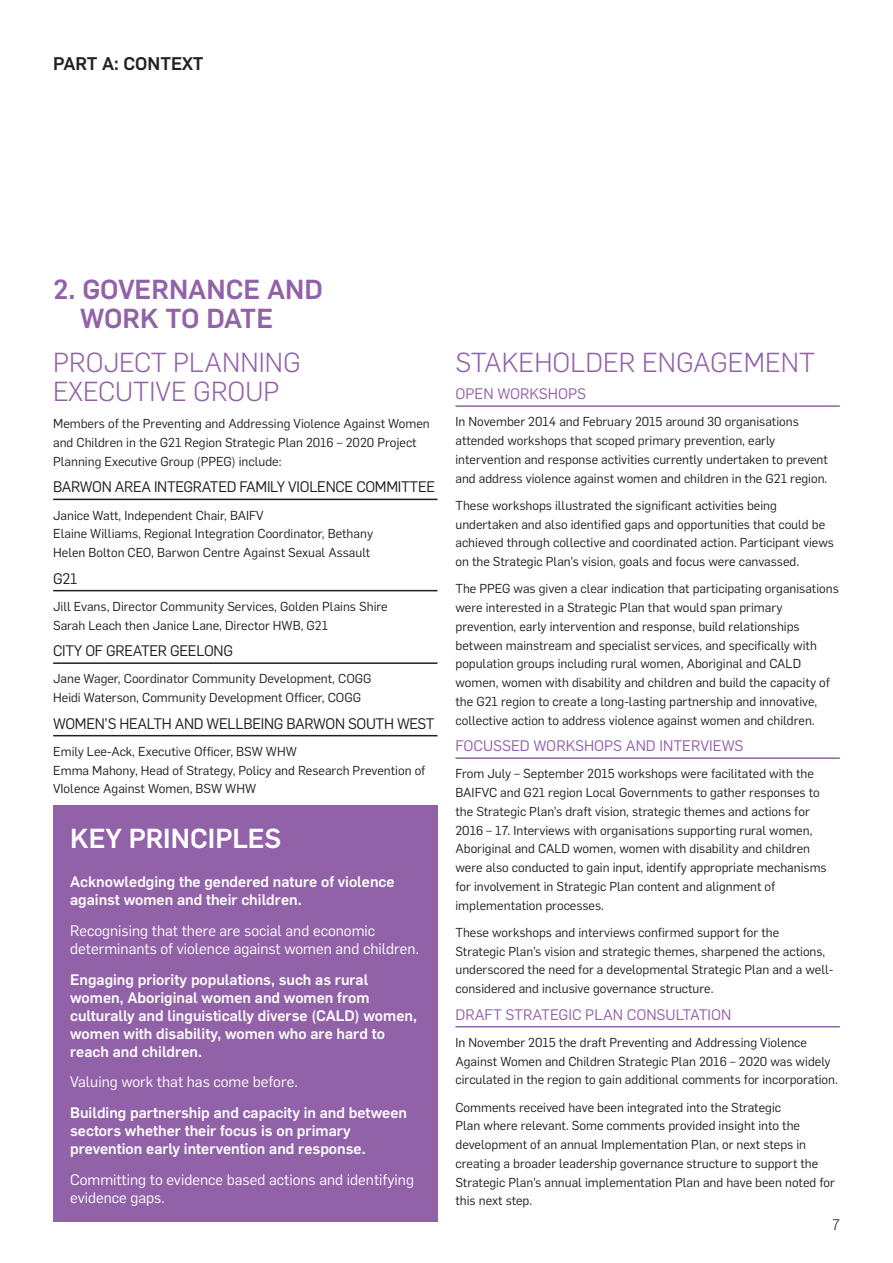
<style>
.page{position:relative;width:893px;height:1263px;background:#fff}
.page>*{position:absolute;margin:0;border:0;box-sizing:border-box;transform-origin:0 0}
.t1{font:300 27px/28.5px "Flama";color:#9262a9}
.t2{font:500 27px/28.5px "Flama";color:#9262a9}
.t3{font:500 27px "Flama";color:#fff}
.t4{font:500 18px "Flama";color:#231f20}
.t5{font:500 15px/18px "Flama";color:#fff}
.t6{font:15px/18px "Flama";color:#fff}
.t7{font:15px "Flama";letter-spacing:-.02em;color:#231f20}
.t8{font:15px "Flama";color:#9262a9}
.t9{font:300 15px "Flama";color:#231f20}
.t10{font:12.75px/18.8px "Flama";color:#231f20}
</style>
<div class="page">
<hr style="left:455px;top:405px;width:385px;height:2px;background:#9262a9">
<hr style="left:455px;top:757px;width:385px;height:2px;background:#9262a9">
<hr style="left:455px;top:1026px;width:385px;height:1px;background:#9262a9">
<div style="left:53px;top:805px;width:384px;height:417px;background:#9262a9"></div>
<hr style="left:53px;top:499px;width:384px;height:1px;background:#231f20">
<hr style="left:53px;top:590px;width:384px;height:1px;background:#231f20">
<hr style="left:53px;top:662px;width:384px;height:2px;background:#231f20">
<hr style="left:53px;top:735px;width:384px;height:1px;background:#231f20">
<h2 class="t4" style="left:53px;top:51px;width:152px">PART A: CONTEXT</h2>
<h1 class="t2" style="left:80px;top:273px;width:244px;text-indent:-27px">2. GOVERNANCE AND<br>WORK TO DATE</h1>
<h1 class="t1" style="left:53px;top:347px;width:249px">PROJECT PLANNING<br>EXECUTIVE GROUP</h1>
<p class="t10" style="left:53px;top:413px;width:378px">Members of the Preventing and Addressing Violence Against Women and Children in the G21 Region Strategic Plan 2016 – 2020 Project<br>Planning Executive Group (PPEG) include:</p>
<p class="t7" style="left:53px;top:477px;width:384px">BARWON AREA INTEGRATED FAMILY VIOLENCE COMMITTEE</p>
<p class="t10" style="left:53px;top:505px;width:321px">Janice Watt, Independent Chair, BAIFV<br>Elaine Williams, Regional Integration Coordinator, Bethany<br>Helen Bolton CEO, Barwon Centre Against Sexual Assault</p>
<p class="t7" style="left:53px;top:568px;width:26px">G21</p>
<p class="t10" style="left:53px;top:596px;width:336px">Jill Evans, Director Community Services, Golden Plains Shire<br>Sarah Leach then Janice Lane, Director HWB, G21</p>
<p class="t7" style="left:53px;top:640px;width:181px">CITY OF GREATER GEELONG</p>
<p class="t10" style="left:53px;top:669px;width:320px">Jane Wager, Coordinator Community Development, COGG<br>Heidi Waterson, Community Development Officer, COGG</p>
<p class="t7" style="left:53px;top:713px;width:383px">WOMEN’S HEALTH AND WELLBEING BARWON SOUTH WEST</p>
<p class="t10" style="left:53px;top:741px;width:374px">Emily Lee-Ack, Executive Officer, BSW WHW<br>Emma Mahony, Head of Strategy, Policy and Research Prevention of<br>VIolence Against Women, BSW WHW</p>
<h1 class="t3" style="left:70px;top:819px;width:213px">KEY PRINCIPLES</h1>
<p class="t5" style="left:70px;top:872px;width:326px">Acknowledging the gendered nature of violence against women and their children.</p>
<p class="t6" style="left:70px;top:921px;width:350px">Recognising that there are social and economic determinants of violence against women and children.</p>
<p class="t5" style="left:70px;top:969px;width:348px">Engaging priority populations, such as rural women, Aboriginal women and women from culturally and linguistically diverse (CALD) women, women with disability, women who are hard to reach and children.</p>
<p class="t6" style="left:70px;top:1072px;width:229px">Valuing work that has come before.</p>
<p class="t5" style="left:70px;top:1103px;width:338px">Building partnership and capacity in and between sectors whether their focus is on primary prevention early intervention and response.</p>
<p class="t6" style="left:70px;top:1170px;width:345px">Committing to evidence based actions and identifying evidence gaps.</p>
<h1 class="t1" style="left:455px;top:347px;width:361px">STAKEHOLDER ENGAGEMENT</h1>
<p class="t8" style="left:455px;top:383px;width:132px">OPEN WORKSHOPS</p>
<p class="t10" style="left:455px;top:412px;width:374px">In November 2014 and February 2015 around 30 organisations attended workshops that scoped primary prevention, early intervention and response activities currently undertaken to prevent and address violence against women and children in the G21 region.</p>
<p class="t10" style="left:455px;top:495px;width:380px">These workshops illustrated the significant activities being undertaken and also identified gaps and opportunities that could be achieved through collective and coordinated action. Participant views on the Strategic Plan’s vision, goals and focus were canvassed.</p>
<p class="t10" style="left:455px;top:579px;width:385px">The PPEG was given a clear indication that participating organisations were interested in a Strategic Plan that would span primary prevention, early intervention and response, build relationships between mainstream and specialist services, and specifically with population groups including rural women, Aboriginal and CALD women, women with disability and children and build the capacity of the G21 region to create a long-lasting partnership and innovative, collective action to address violence against women and children.</p>
<p class="t8" style="left:455px;top:735px;width:290px">FOCUSSED WORKSHOPS AND INTERVIEWS</p>
<p class="t10" style="left:455px;top:764px;width:373px">From July – September 2015 workshops were facilitated with the BAIFVC and G21 region Local Governments to gather responses to the Strategic Plan’s draft vision, strategic themes and actions for 2016 – 17. Interviews with organisations supporting rural women, Aboriginal and CALD women, women with disability and children were also conducted to gain input, identify appropriate mechanisms for involvement in Strategic Plan content and alignment of implementation processes.</p>
<p class="t10" style="left:455px;top:922px;width:379px">These workshops and interviews confirmed support for the<br>Strategic Plan’s vision and strategic themes, sharpened the actions, underscored the need for a developmental Strategic Plan and a well&shy;considered and inclusive governance structure.</p>
<p class="t8" style="left:455px;top:1004px;width:277px">DRAFT STRATEGIC PLAN CONSULTATION</p>
<p class="t10" style="left:455px;top:1032px;width:384px">In November 2015 the draft Preventing and Addressing Violence<br>Against Women and Children Strategic Plan 2016 – 2020 was widely circulated in the region to gain additional comments for incorporation.</p>
<p class="t10" style="left:455px;top:1097px;width:381px">Comments received have been integrated into the Strategic<br>Plan where relevant. Some comments provided insight into the development of an annual Implementation Plan, or next steps in creating a broader leadership governance structure to support the Strategic Plan’s annual implementation Plan and have been noted for this next step.</p>
<p class="t9" style="left:832px;top:1215px;width:9px">7</p>
</div>
